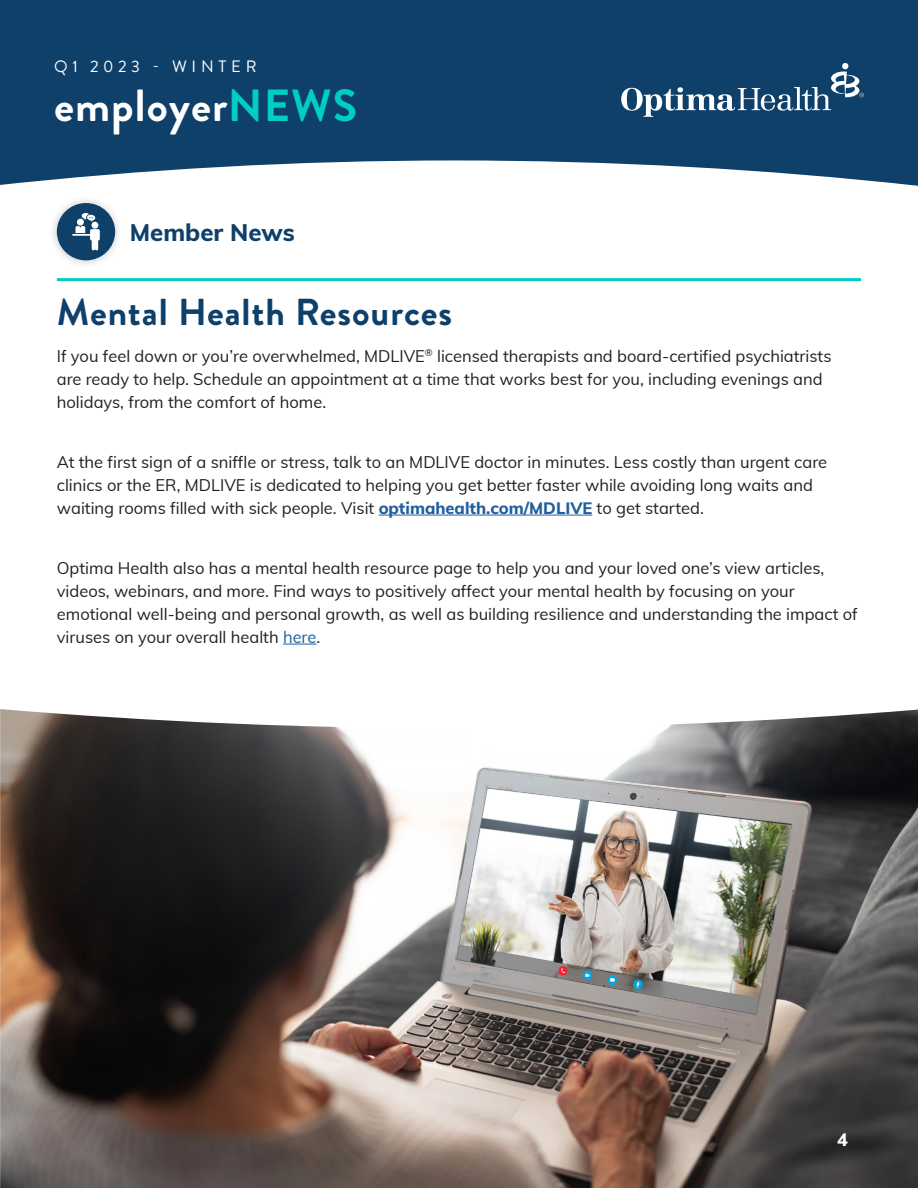
<style>
.page{position:relative;width:918px;height:1188px;background:#fff}
.page>*{position:absolute;margin:0;border:0;box-sizing:border-box;transform-origin:0 0}
.t1{font:700 45px "Brandon Grotesque";letter-spacing:.025em;color:#fff}
.OHP_Main_Headline_NE{font:700 37.5px "Brandon Grotesque";letter-spacing:.025em;color:#0e406a}
.OHP_Body_Copy_Headin{font:800 24px "Muli";color:#0e406a}
.OHP_Body_Copy_Headin-2{font:800 18px "Muli";color:#fff}
.OHP_Body_Copy_NEW1{font:16.5px/23.1px "Muli";color:#231f20}
.t2{font:16.5px "Brandon Grotesque";letter-spacing:.285em;color:#fff}
.s1{color:#00cec4}
.s2{font-weight:800;color:#215e9e}
.s3{color:#215e9e}
</style>
<div class="page">
<hr style="left:379px;top:515px;width:213px;height:1px;background:#215e9e">
<hr style="left:283px;top:644px;width:33px;height:1px;background:#215e9e">
<div style="left:49px;top:195px;width:74px;height:73px;background:#231f20;opacity:.25"></div>
<div style="left:57px;top:203px;width:58px;height:57px;background:#0e406a;border-radius:50%"></div>
<svg style="left:72px;top:213px;width:28px;height:37px"></svg>
<hr style="left:57px;top:278px;width:804px;height:3px;background:#00cec4">
<img style="left:0;top:709px;width:918px;height:479px">
<svg style="left:0;top:0;width:918px;height:186px;background:#265378"></svg>
<svg style="left:621px;top:63px;width:243px;height:54px;background:#325d80"></svg>
<p class="t2" style="left:54px;top:55px;width:204px">Q1 2023 - WINTER</p>
<h1 class="t1" style="left:54px;top:74px;width:305px">employer<span class="s1">NEWS</span></h1>
<p class="OHP_Body_Copy_Headin" style="left:130px;top:215px;width:166px">Member News</p>
<p class="OHP_Main_Headline_NE" style="left:57px;top:286px;width:397px">Mental Health Resources</p>
<p class="OHP_Body_Copy_NEW1" style="left:57px;top:343px;width:776px">If you feel down or you’re overwhelmed, MDLIVE<sup>®</sup> licensed therapists and board-certified psychiatrists are ready to help. Schedule an appointment at a time that works best for you, including evenings and holidays, from the comfort of home.</p>
<p class="OHP_Body_Copy_NEW1" style="left:57px;top:449px;width:772px">At the first sign of a sniffle or stress, talk to an MDLIVE doctor in minutes. Less costly than urgent care clinics or the ER, MDLIVE is dedicated to helping you get better faster while avoiding long waits and waiting rooms filled with sick people. Visit <span class="s2">optimahealth.com/MDLIVE</span> to get started.</p>
<p class="OHP_Body_Copy_NEW1" style="left:57px;top:555px;width:802px">Optima Health also has a mental health resource page to help you and your loved one’s view articles, videos, webinars, and more. Find ways to positively affect your mental health by focusing on your emotional well-being and personal growth, as well as building resilience and understanding the impact of viruses on your overall health <span class="s3">here</span>.</p>
<p class="OHP_Body_Copy_Headin-2" style="left:837px;top:1126px;width:12px">4</p>
</div>
